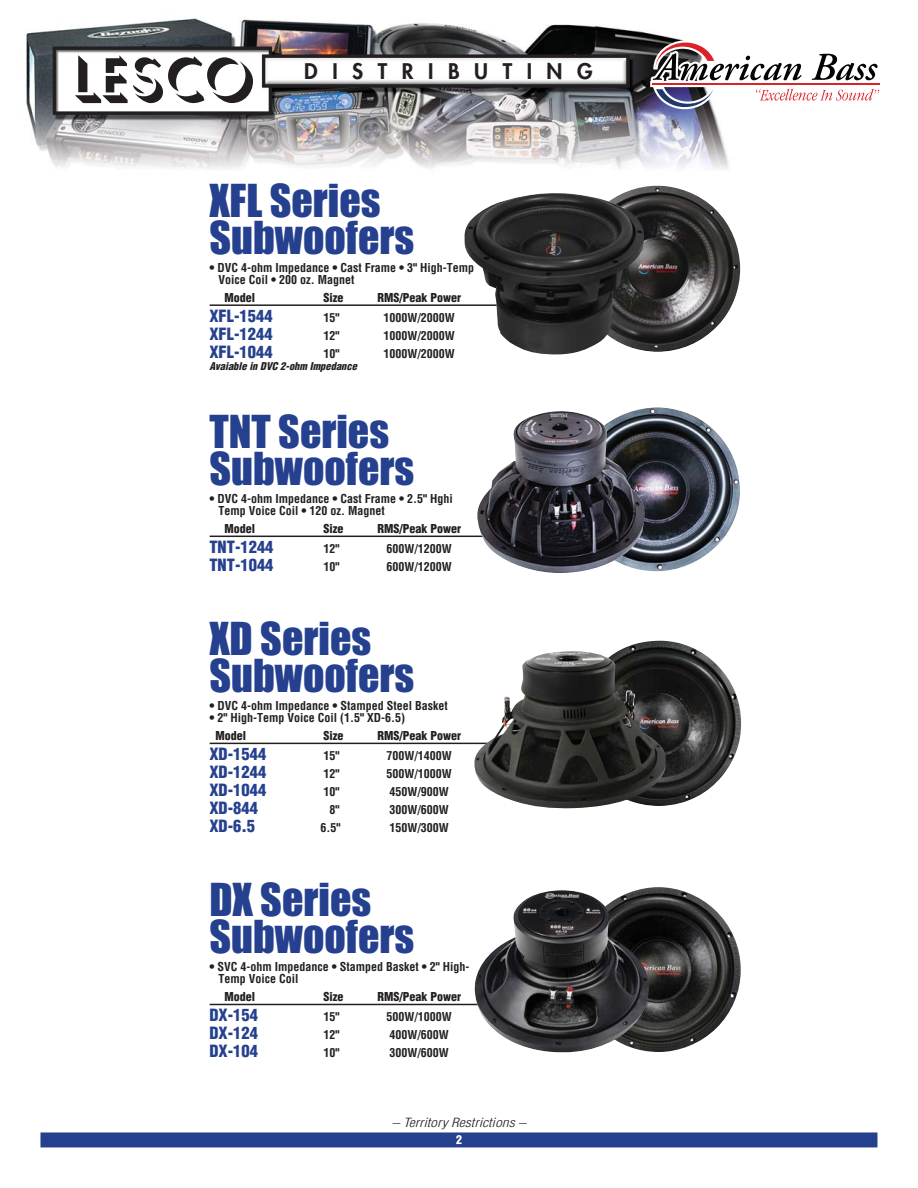
<style>
.page{position:relative;width:918px;height:1188px;background:#fff}
.page>*{position:absolute;margin:0;border:0;box-sizing:border-box;transform-origin:0 0}
.t1{font:63px "Umbra";color:#231f20}
.t2{font:42px/37.5px "Impact";color:#25408e}
.t3{font:800 21px "Futura";letter-spacing:.695em;color:#231f20}
.t4{font:900 condensed 16.5px "Helvetica";color:#25408e}
.t5{font:italic 300 condensed 12.45px "Helvetica";color:#231f20;scale:1.25 1}
.t6{font:700 condensed 12px/12px "Helvetica";color:#231f20}
.t7{font:900 condensed 12px "Helvetica";color:#231f20}
.t8{font:italic 900 condensed 10.5px "Helvetica";color:#231f20}
</style>
<div class="page">
<svg style="left:40px;top:1132px;width:837px;height:15px;background:#2c4692"></svg>
<img style="left:26px;top:18px;width:703px;height:168px">
<svg style="left:53px;top:47px;width:576px;height:68px"></svg>
<hr style="left:210px;top:536px;width:278px;height:1px;background:#231f20">
<img style="left:634px;top:407px;width:106px;height:164px">
<img style="left:476px;top:411px;width:170px;height:162px">
<hr style="left:210px;top:743px;width:290px;height:1px;background:#231f20">
<img style="left:618px;top:641px;width:123px;height:165px">
<img style="left:473px;top:651px;width:194px;height:158px">
<hr style="left:210px;top:1004px;width:278px;height:1px;background:#231f20">
<img style="left:638px;top:887px;width:103px;height:165px">
<img style="left:473px;top:890px;width:178px;height:163px">
<img style="left:624px;top:186px;width:116px;height:166px">
<hr style="left:210px;top:304px;width:301px;height:2px;background:#231f20">
<img style="left:463px;top:193px;width:181px;height:162px">
<svg style="left:650px;top:40px;width:230px;height:69px"></svg>
<p class="t1" style="left:72px;top:37px;width:185px">LESCO</p>
<p class="t3" style="left:304px;top:61px;width:290px">DISTRIBUTING</p>
<p class="t2" style="left:209px;top:185px;width:206px">XFL Series<br>Subwoofers</p>
<p class="t6" style="left:218px;top:263px;width:257px;text-indent:-9px">• DVC 4-ohm Impedance • Cast Frame • 3" High-Temp<br>Voice Coil • 200 oz. Magnet</p>
<p class="t7" style="left:224px;top:293px;width:32px">Model</p>
<p class="t7" style="left:323px;top:293px;width:22px">Size</p>
<p class="t7" style="left:377px;top:293px;width:85px">RMS/Peak Power</p>
<p class="t4" style="left:209px;top:309px;width:65px">XFL-1544</p>
<p class="t6" style="left:323px;top:312px;width:17px">15"</p>
<p class="t6" style="left:383px;top:312px;width:73px">1000W/2000W</p>
<p class="t4" style="left:209px;top:327px;width:65px">XFL-1244</p>
<p class="t6" style="left:323px;top:330px;width:17px">12"</p>
<p class="t6" style="left:383px;top:330px;width:73px">1000W/2000W</p>
<p class="t4" style="left:209px;top:345px;width:65px">XFL-1044</p>
<p class="t6" style="left:323px;top:348px;width:17px">10"</p>
<p class="t6" style="left:383px;top:348px;width:73px">1000W/2000W</p>
<p class="t8" style="left:209px;top:362px;width:149px">Avaiable in DVC 2-ohm Impedance</p>
<p class="t2" style="left:209px;top:416px;width:206px">TNT Series<br>Subwoofers</p>
<p class="t6" style="left:218px;top:494px;width:236px;text-indent:-9px">• DVC 4-ohm Impedance • Cast Frame • 2.5" Hghi<br>Temp Voice Coil • 120 oz. Magnet</p>
<p class="t7" style="left:224px;top:524px;width:32px">Model</p>
<p class="t7" style="left:323px;top:524px;width:22px">Size</p>
<p class="t7" style="left:377px;top:524px;width:85px">RMS/Peak Power</p>
<p class="t4" style="left:209px;top:540px;width:66px">TNT-1244</p>
<p class="t6" style="left:323px;top:543px;width:17px">12"</p>
<p class="t6" style="left:386px;top:543px;width:67px">600W/1200W</p>
<p class="t4" style="left:209px;top:558px;width:66px">TNT-1044</p>
<p class="t6" style="left:323px;top:561px;width:17px">10"</p>
<p class="t6" style="left:386px;top:561px;width:67px">600W/1200W</p>
<p class="t2" style="left:209px;top:623px;width:206px">XD Series<br>Subwoofers</p>
<p class="t6" style="left:209px;top:701px;width:240px">• DVC 4-ohm Impedance • Stamped Steel Basket</p>
<p class="t6" style="left:209px;top:713px;width:197px">• 2" High-Temp Voice Coil (1.5" XD-6.5)</p>
<p class="t7" style="left:215px;top:731px;width:32px">Model</p>
<p class="t7" style="left:323px;top:731px;width:22px">Size</p>
<p class="t7" style="left:377px;top:731px;width:85px">RMS/Peak Power</p>
<p class="t4" style="left:209px;top:747px;width:58px">XD-1544</p>
<p class="t6" style="left:323px;top:750px;width:17px">15"</p>
<p class="t6" style="left:386px;top:750px;width:67px">700W/1400W</p>
<p class="t4" style="left:209px;top:765px;width:58px">XD-1244</p>
<p class="t6" style="left:323px;top:768px;width:17px">12"</p>
<p class="t6" style="left:386px;top:768px;width:67px">500W/1000W</p>
<p class="t4" style="left:209px;top:783px;width:58px">XD-1044</p>
<p class="t6" style="left:323px;top:786px;width:17px">10"</p>
<p class="t6" style="left:389px;top:786px;width:61px">450W/900W</p>
<p class="t4" style="left:209px;top:801px;width:50px">XD-844</p>
<p class="t6" style="left:329px;top:804px;width:11px">8"</p>
<p class="t6" style="left:389px;top:804px;width:61px">300W/600W</p>
<p class="t4" style="left:209px;top:819px;width:47px">XD-6.5</p>
<p class="t6" style="left:320px;top:822px;width:21px">6.5"</p>
<p class="t6" style="left:389px;top:822px;width:61px">150W/300W</p>
<p class="t2" style="left:209px;top:884px;width:206px">DX Series<br>Subwoofers</p>
<p class="t6" style="left:218px;top:962px;width:253px;text-indent:-9px">• SVC 4-ohm Impedance • Stamped Basket • 2" High-<br>Temp Voice Coil</p>
<p class="t7" style="left:224px;top:992px;width:32px">Model</p>
<p class="t7" style="left:323px;top:992px;width:22px">Size</p>
<p class="t7" style="left:377px;top:992px;width:85px">RMS/Peak Power</p>
<p class="t4" style="left:209px;top:1009px;width:50px">DX-154</p>
<p class="t6" style="left:323px;top:1012px;width:17px">15"</p>
<p class="t6" style="left:386px;top:1012px;width:67px">500W/1000W</p>
<p class="t4" style="left:209px;top:1027px;width:50px">DX-124</p>
<p class="t6" style="left:323px;top:1030px;width:17px">12"</p>
<p class="t6" style="left:389px;top:1030px;width:61px">400W/600W</p>
<p class="t4" style="left:209px;top:1045px;width:50px">DX-104</p>
<p class="t6" style="left:323px;top:1048px;width:17px">10"</p>
<p class="t6" style="left:389px;top:1048px;width:61px">300W/600W</p>
<p class="t5" style="left:392px;top:1118px;width:109px">– Territory Restrictions –</p>
</div>
